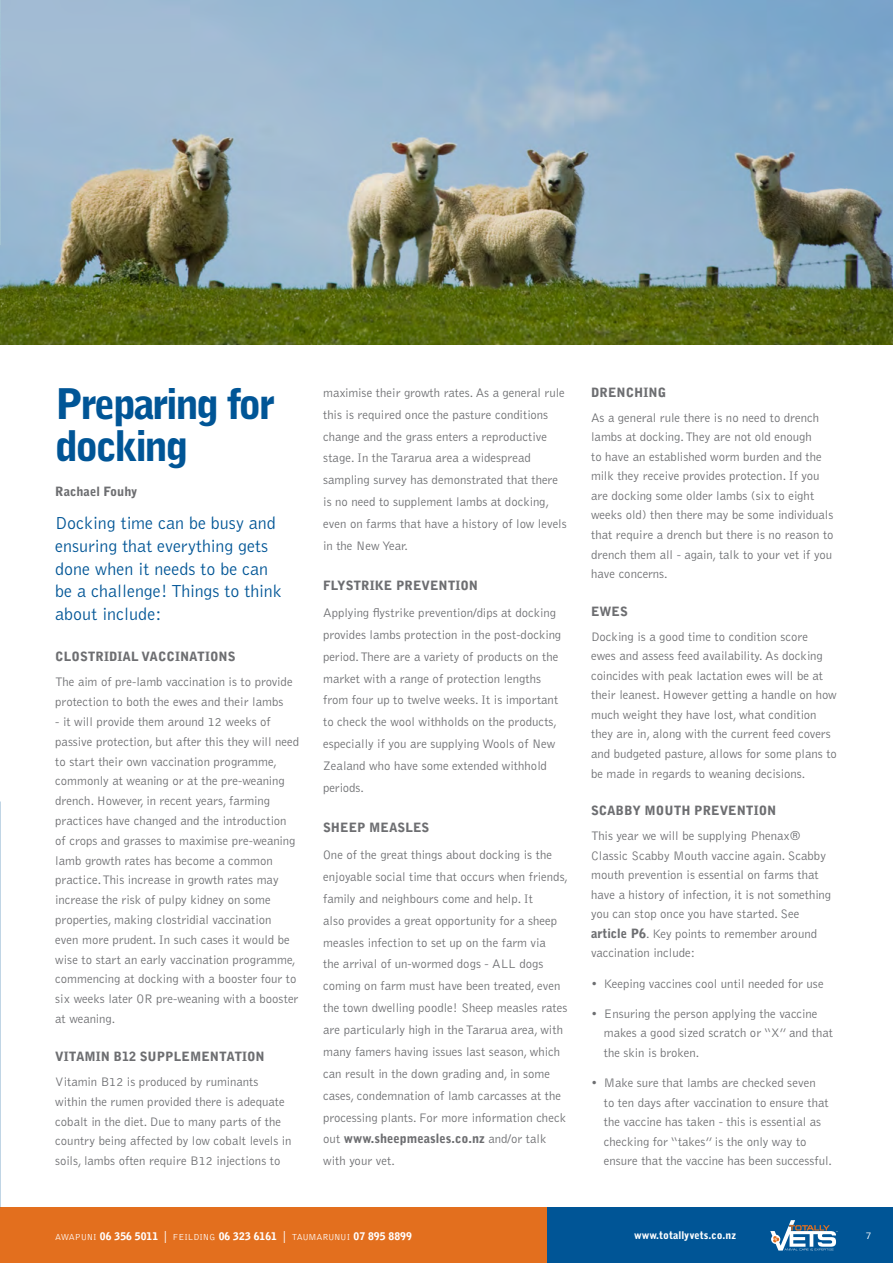
<style>
.page{position:relative;width:893px;height:1263px;background:#fff}
.page>*{position:absolute;margin:0;border:0;box-sizing:border-box;transform-origin:0 0}
.t1{font:900 42px/42.3px "Bell Gothic Std";letter-spacing:-.06em;color:#005596}
.t2{font:300 18px/22.8px "Bell Gothic Std";color:#005596}
.t3{font:300 12.75px/21.9px "Bell Gothic Std";color:#6d6e71}
.t4{font:900 12.75px "Bell Gothic Std";color:#6d6e71}
.t5{font:900 10.5px "Bell Gothic Std";color:#fff}
.t6{font:300 10.5px "Bell Gothic Std";color:#fff}
.s1{font-weight:900}
.s2{font-weight:300;font-size:9px}
.s3{font-weight:300;font-size:12px}
</style>
<div class="page">
<div style="left:0;top:1208px;width:548px;height:55px;background:#e36f1e"></div>
<div style="left:548px;top:1208px;width:345px;height:55px;background:#005596"></div>
<svg style="left:770px;top:1220px;width:68px;height:30px"></svg>
<img style="left:0;top:0;width:893px;height:345px">
<img style="left:0;top:0;width:1px;height:245px">
<h1 class="t1" style="left:55px;top:383px;width:222px">Preparing for docking</h1>
<p class="t4" style="left:55px;top:484px;width:84px">Rachael Fouhy</p>
<h2 class="t2" style="left:55px;top:512px;width:228px">Docking time can be busy and ensuring that everything gets done when it needs to be can be a challenge! Things to think about include:</h2>
<p class="t4" style="left:55px;top:649px;width:182px">CLOSTRIDIAL VACCINATIONS</p>
<p class="t3" style="left:55px;top:673px;width:239px;line-height:19.8px">The aim of pre-lamb vaccination is to provide protection to both the ewes and their lambs</p>
<p class="t3" style="left:55px;top:712px;width:245px;line-height:19.8px">- it will provide them around 12 weeks of passive protection, but after this they will need to start their own vaccination programme, commonly at weaning or at the pre-weaning drench. However, in recent years, farming practices have changed and the introduction of crops and grasses to maximise pre-weaning lamb growth rates has become a common practice. This increase in growth rates may increase the risk of pulpy kidney on some properties, making clostridial vaccination<br>even more prudent. In such cases it would be wise to start an early vaccination programme, commencing at docking with a booster four to six weeks later OR pre-weaning with a booster at weaning.</p>
<p class="t4" style="left:55px;top:1049px;width:211px">VITAMIN B12 SUPPLEMENTATION</p>
<p class="t3" style="left:55px;top:1072px;width:238px;line-height:19.8px">Vitamin B12 is produced by ruminants within the rumen provided there is adequate cobalt in the diet. Due to many parts of the country being affected by low cobalt levels in soils, lambs often require B12 injections to</p>
<p class="t3" style="left:323px;top:382px;width:245px">maximise their growth rates. As a general rule this is required once the pasture conditions change and the grass enters a reproductive stage. In the Tararua area a widespread sampling survey has demonstrated that there is no need to supplement lambs at docking, even on farms that have a history of low levels in the New Year.</p>
<p class="t4" style="left:323px;top:578px;width:157px">FLYSTRIKE PREVENTION</p>
<p class="t3" style="left:323px;top:602px;width:240px">Applying flystrike prevention/dips at docking provides lambs protection in the post-docking period. There are a variety of products on the market with a range of protection lengths from four up to twelve weeks. It is important to check the wool withholds on the products, especially if you are supplying Wools of New Zealand who have some extended withhold periods.</p>
<p class="t4" style="left:323px;top:820px;width:108px">SHEEP MEASLES</p>
<p class="t3" style="left:323px;top:844px;width:246px">One of the great things about docking is the enjoyable social time that occurs when friends, family and neighbours come and help. It<br>also provides a great opportunity for a sheep measles infection to set up on the farm via<br>the arrival of un-wormed dogs - ALL dogs coming on farm must have been treated, even the town dwelling poodle! Sheep measles rates are particularly high in the Tararua area, with many famers having issues last season, which can result in the down grading and, in some cases, condemnation of lamb carcasses at the processing plants. For more information check out <span class="s1">www.sheepmeasles.co.nz</span> and/or talk with your vet.</p>
<p class="t4" style="left:591px;top:385px;width:77px">DRENCHING</p>
<p class="t3" style="left:591px;top:408px;width:244px;line-height:19.5px">As a general rule there is no need to drench lambs at docking. They are not old enough<br>to have an established worm burden and the milk they receive provides protection. If you are docking some older lambs (six to eight weeks old) then there may be some individuals that require a drench but there is no reason to drench them all - again, talk to your vet if you have concerns.</p>
<p class="t4" style="left:591px;top:604px;width:38px">EWES</p>
<p class="t3" style="left:591px;top:627px;width:247px;line-height:19.5px">Docking is a good time to condition score<br>ewes and assess feed availability. As docking coincides with peak lactation ewes will be at their leanest. However getting a handle on how much weight they have lost, what condition they are in, along with the current feed covers and budgeted pasture, allows for some plans to be made in regards to weaning decisions.</p>
<p class="t4" style="left:591px;top:803px;width:187px">SCABBY MOUTH PREVENTION</p>
<p class="t3" style="left:591px;top:826px;width:242px;line-height:19.5px">This year we will be supplying Phenax® Classic Scabby Mouth vaccine again. Scabby mouth prevention is essential on farms that have a history of infection, it is not something you can stop once you have started. See <span class="s1">article P6</span>. Key points to remember around vaccination include:</p>
<p class="t3" style="left:591px;top:973px;width:234px">• Keeping vaccines cool until needed for use</p>
<p class="t3" style="left:604px;top:1004px;width:231px;line-height:19.5px;text-indent:-13px">• Ensuring the person applying the vaccine makes a good sized scratch or “X” and that the skin is broken.</p>
<p class="t3" style="left:604px;top:1073px;width:230px;line-height:19.5px;text-indent:-13px">• Make sure that lambs are checked seven<br>to ten days after vaccination to ensure that the vaccine has taken - this is essential as checking for “takes” is the only way to ensure that the vaccine has been successful.</p>
<p class="t5" style="left:55px;top:1230px;width:358px"><span class="s2">AWAPUNI</span> 06 356 5011 <span class="s3">|</span> <span class="s2">FEILDING</span> 06 323 6161 <span class="s3">|</span> <span class="s2">TAUMARUNUI</span> 07 895 8899</p>
<p class="t5" style="left:634px;top:1229px;width:103px">www.totallyvets.co.nz</p>
<p class="t6" style="left:866px;top:1230px;width:7px">7</p>
</div>
